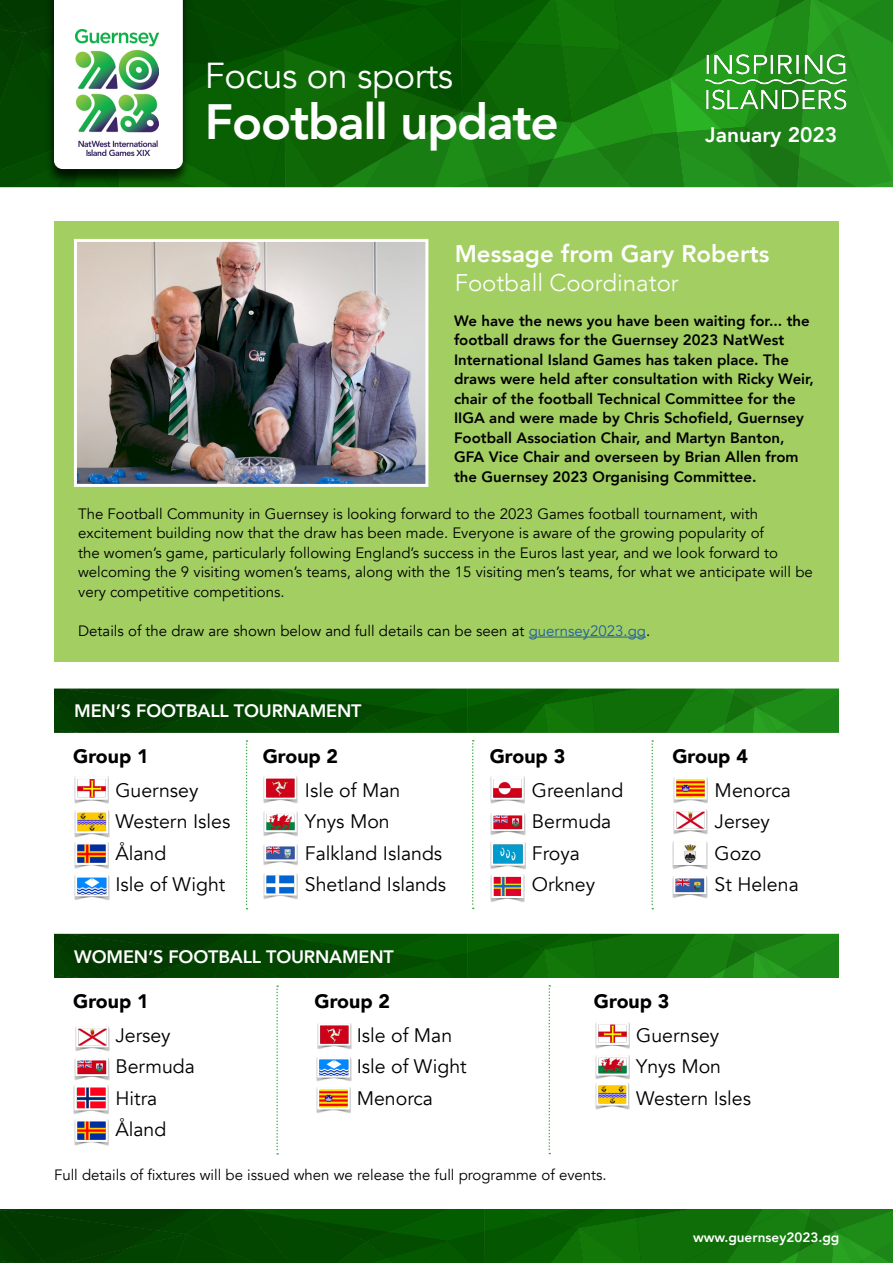
<style>
.page{position:relative;width:893px;height:1263px;background:#fff}
.page>*{position:absolute;margin:0;border:0;box-sizing:border-box;transform-origin:0 0}
.t1{font:800 49.5px "Avenir";letter-spacing:-.025em;color:#fff}
.t2{font:36px "Avenir";letter-spacing:-.01em;color:#fff}
.t3{font:800 24px "Avenir";color:#fff}
.t4{font:300 24px "Avenir";color:#fff}
.t5{font:800 21px "Avenir";color:#fff}
.t6{font:19.5px "Avenir";color:#000}
.t7{font:900 19.5px "Avenir";color:#000}
.t8{font:800 18px "Avenir";letter-spacing:-.01em;color:#fff}
.t9{font:15px/19.5px "Avenir";color:#000}
.t10{font:800 15px/19.5px "Avenir";color:#000}
.t11{font:800 13.5px "Avenir";color:#fff}
.s1{color:#215e9e}
</style>
<div class="page">
<div style="left:54px;top:221px;width:785px;height:440px;background:#a3cf62"></div>
<svg style="left:0;top:0;width:893px;height:187px;background:#23781d"></svg>
<svg style="left:0;top:1209px;width:893px;height:54px;background:#095a04"></svg>
<img style="left:75px;top:30px;width:84px;height:126px">
<img style="left:704px;top:53px;width:144px;height:59px">
<svg style="left:54px;top:689px;width:785px;height:44px;background:#0a5c06"></svg>
<svg style="left:54px;top:934px;width:785px;height:44px;background:#0a5c05"></svg>
<img style="left:78px;top:243px;width:346px;height:240px">
<div style="left:74px;top:239px;width:354px;height:248px;border:3px solid #fff"></div>
<img style="left:75px;top:777px;width:34px;height:26px">
<img style="left:595px;top:1022px;width:35px;height:27px">
<img style="left:75px;top:811px;width:34px;height:27px">
<img style="left:595px;top:1083px;width:35px;height:27px">
<img style="left:75px;top:842px;width:34px;height:27px">
<img style="left:75px;top:1119px;width:34px;height:26px">
<img style="left:75px;top:876px;width:34px;height:24px">
<img style="left:317px;top:1057px;width:34px;height:24px">
<svg style="left:246px;top:740px;width:2px;height:169px"></svg>
<svg style="left:276px;top:985px;width:2px;height:169px"></svg>
<svg style="left:472px;top:740px;width:2px;height:169px"></svg>
<svg style="left:549px;top:985px;width:1px;height:169px"></svg>
<svg style="left:651px;top:740px;width:2px;height:169px"></svg>
<img style="left:263px;top:777px;width:34px;height:26px">
<img style="left:317px;top:1023px;width:35px;height:26px">
<img style="left:263px;top:811px;width:34px;height:25px">
<img style="left:263px;top:844px;width:34px;height:21px">
<img style="left:263px;top:874px;width:34px;height:25px">
<img style="left:491px;top:777px;width:34px;height:26px">
<img style="left:491px;top:813px;width:35px;height:22px">
<img style="left:74px;top:1058px;width:35px;height:22px">
<img style="left:491px;top:843px;width:34px;height:26px">
<img style="left:490px;top:874px;width:35px;height:28px">
<img style="left:673px;top:777px;width:34px;height:26px">
<img style="left:673px;top:810px;width:35px;height:24px">
<img style="left:75px;top:1026px;width:35px;height:25px">
<img style="left:673px;top:842px;width:34px;height:27px">
<div style="left:675px;top:843px;width:30px;height:20px;background:#fff"></div>
<img style="left:684px;top:844px;width:13px;height:19px">
<img style="left:672px;top:876px;width:36px;height:22px">
<img style="left:74px;top:1086px;width:35px;height:28px">
<img style="left:316px;top:1087px;width:34px;height:26px">
<img style="left:595px;top:1055px;width:34px;height:24px">
<hr style="left:529px;top:637px;width:117px;height:1px;background:#215e9e">
<p class="t2" style="left:205px;top:54px;width:250px">Focus on sports</p>
<p class="t1" style="left:205px;top:83px;width:356px">Football update</p>
<p class="t5" style="left:705px;top:118px;width:134px">January 2023</p>
<p class="t3" style="left:455px;top:235px;width:316px">Message from Gary Roberts</p>
<p class="t4" style="left:455px;top:268px;width:226px">Football Coordinator</p>
<p class="t10" style="left:454px;top:311px;width:362px">We have the news you have been waiting for... the football draws for the Guernsey 2023 NatWest International Island Games has taken place. The draws were held after consultation with Ricky Weir, chair of the football Technical Committee for the IIGA and were made by Chris Schofield, Guernsey Football Association Chair, and Martyn Banton, GFA Vice Chair and overseen by Brian Allen from the Guernsey 2023 Organising Committee.</p>
<p class="t9" style="left:78px;top:504px;width:736px">The Football Community in Guernsey is looking forward to the 2023 Games football tournament, with excitement building now that the draw has been made. Everyone is aware of the growing popularity of<br>the women’s game, particularly following England’s success in the Euros last year, and we look forward to welcoming the 9 visiting women’s teams, along with the 15 visiting men’s teams, for what we anticipate will be very competitive competitions.</p>
<p class="t9" style="left:78px;top:621px;width:573px">Details of the draw are shown below and full details can be seen at <span class="s1">guernsey2023.gg</span>.</p>
<p class="t8" style="left:74px;top:697px;width:289px">MEN’S FOOTBALL TOURNAMENT</p>
<p class="t7" style="left:73px;top:739px;width:77px">Group 1</p>
<p class="t7" style="left:263px;top:739px;width:77px">Group 2</p>
<p class="t7" style="left:490px;top:739px;width:77px">Group 3</p>
<p class="t7" style="left:672px;top:739px;width:77px">Group 4</p>
<p class="t6" style="left:115px;top:778px;width:85px">Guernsey</p>
<p class="t6" style="left:115px;top:810px;width:116px">Western Isles</p>
<p class="t6" style="left:115px;top:841px;width:52px">Åland</p>
<p class="t6" style="left:115px;top:873px;width:111px">Isle of Wight</p>
<p class="t6" style="left:305px;top:778px;width:97px">Isle of Man</p>
<p class="t6" style="left:305px;top:810px;width:86px">Ynys Mon</p>
<p class="t6" style="left:305px;top:841px;width:139px">Falkland Islands</p>
<p class="t6" style="left:305px;top:873px;width:143px">Shetland Islands</p>
<p class="t6" style="left:532px;top:778px;width:93px">Greenland</p>
<p class="t6" style="left:532px;top:810px;width:81px">Bermuda</p>
<p class="t6" style="left:532px;top:841px;width:50px">Froya</p>
<p class="t6" style="left:532px;top:873px;width:65px">Orkney</p>
<p class="t6" style="left:715px;top:778px;width:78px">Menorca</p>
<p class="t6" style="left:715px;top:810px;width:57px">Jersey</p>
<p class="t6" style="left:715px;top:841px;width:48px">Gozo</p>
<p class="t6" style="left:715px;top:873px;width:86px">St Helena</p>
<p class="t8" style="left:74px;top:942px;width:321px">WOMEN’S FOOTBALL TOURNAMENT</p>
<p class="t7" style="left:73px;top:984px;width:77px">Group 1</p>
<p class="t7" style="left:315px;top:984px;width:77px">Group 2</p>
<p class="t7" style="left:594px;top:984px;width:77px">Group 3</p>
<p class="t6" style="left:115px;top:1023px;width:57px">Jersey</p>
<p class="t6" style="left:115px;top:1055px;width:81px">Bermuda</p>
<p class="t6" style="left:115px;top:1086px;width:43px">Hitra</p>
<p class="t6" style="left:115px;top:1118px;width:52px">Åland</p>
<p class="t6" style="left:357px;top:1023px;width:97px">Isle of Man</p>
<p class="t6" style="left:357px;top:1055px;width:111px">Isle of Wight</p>
<p class="t6" style="left:357px;top:1086px;width:78px">Menorca</p>
<p class="t6" style="left:636px;top:1023px;width:85px">Guernsey</p>
<p class="t6" style="left:636px;top:1055px;width:86px">Ynys Mon</p>
<p class="t6" style="left:636px;top:1086px;width:116px">Western Isles</p>
<p class="t9" style="left:54px;top:1166px;width:554px">Full details of fixtures will be issued when we release the full programme of events.</p>
<p class="t11" style="left:693px;top:1227px;width:148px">www.guernsey2023.gg</p>
</div>
